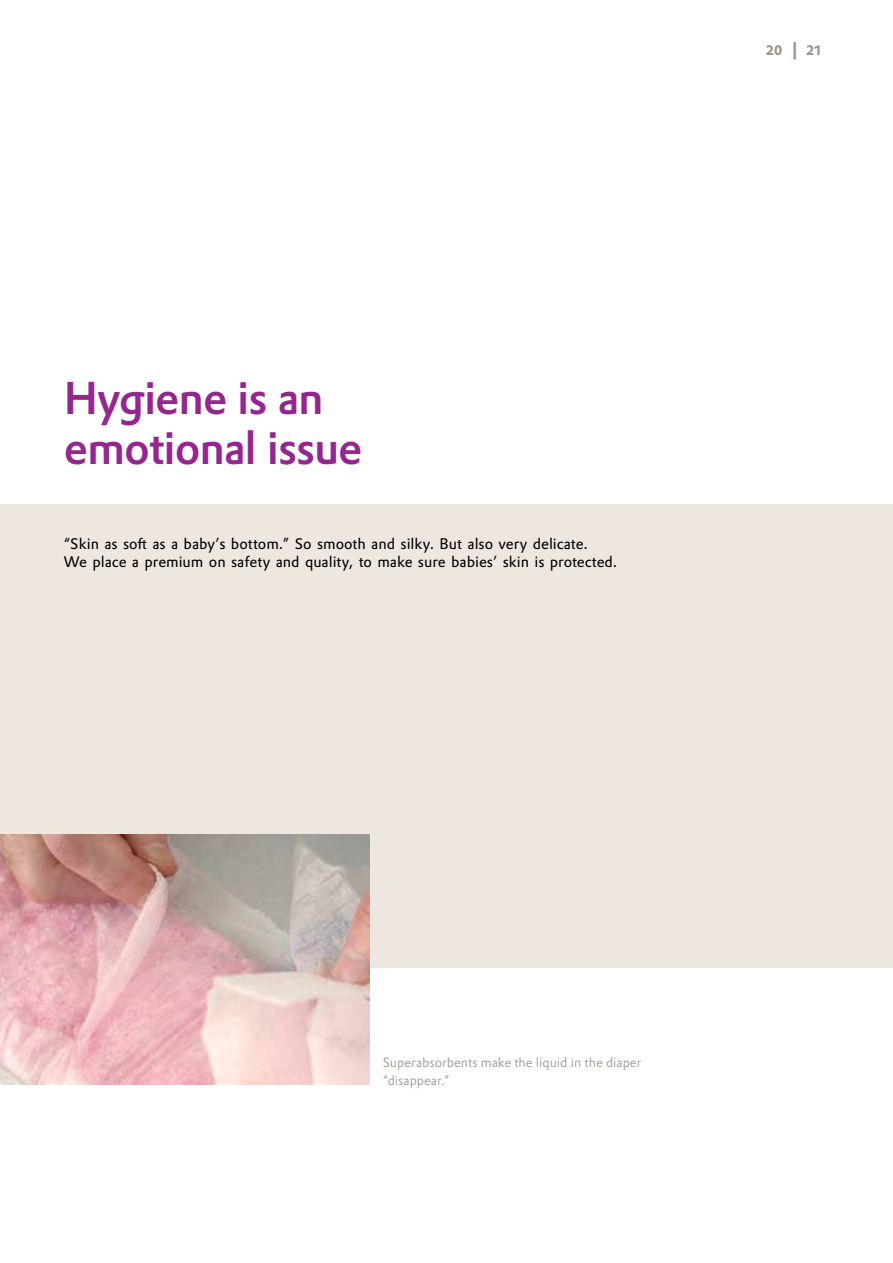
<style>
.page{position:relative;width:893px;height:1263px;background:#fff}
.page>*{position:absolute;margin:0;border:0;box-sizing:border-box;transform-origin:0 0}
.t1{font:500 45px/49.5px "Evonik Prokyon";letter-spacing:-.025em;color:#95268f}
.t2{font:15px/18px "Evonik Prokyon";color:#000}
.t3{font:700 13.5px "Evonik Prokyon";color:#a09386}
.t4{font:300 13.2px/18px "Evonik Prokyon";color:#a09386}
.s1{font-size:18px}
</style>
<div class="page">
<div style="left:0;top:504px;width:893px;height:464px;background:#ede7df"></div>
<img style="left:0;top:835px;width:370px;height:250px">
<h1 class="t1" style="left:64px;top:370px;width:300px">Hygiene is an emotional issue</h1>
<p class="t2" style="left:64px;top:534px;width:555px">“Skin as soft as a baby’s bottom.” So smooth and silky. But also very delicate.<br>We place a premium on safety and quality, to make sure babies’ skin is protected.</p>
<p class="t3" style="left:766px;top:39px;width:58px">20 <span class="s1">|</span> 21</p>
<p class="t4" style="left:383px;top:1052px;width:260px">Superabsorbents make the liquid in the diaper “disappear.”</p>
</div>
